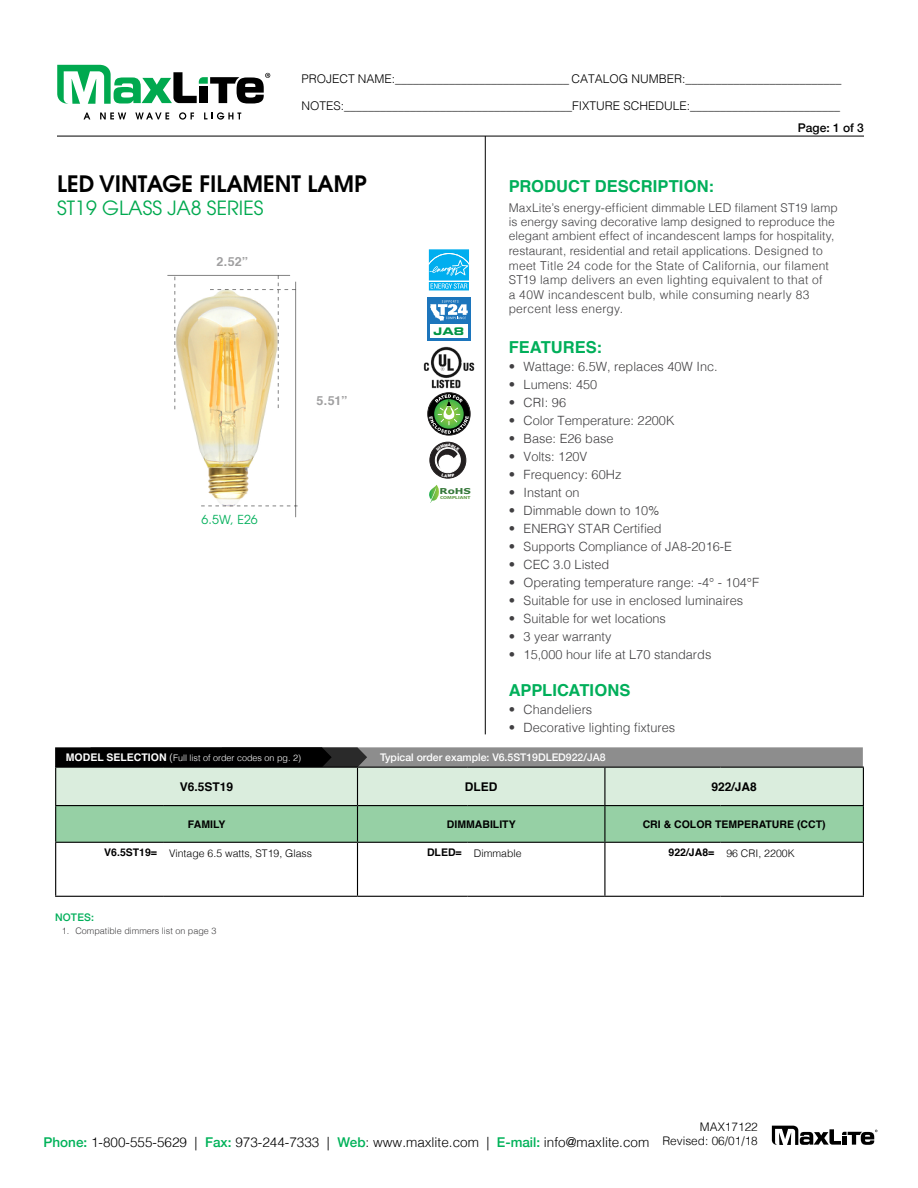
<style>
.page{position:relative;width:918px;height:1188px;background:#fff}
.page>*{position:absolute;margin:0;border:0;box-sizing:border-box;transform-origin:0 0}
.t1{font:600 22.5px "Avant Garde";color:#000}
.t2{font:19.5px "Avant Garde";color:#00a94f}
.t3{font:700 16.5px "Helvetica";letter-spacing:.005em;color:#00af5a}
.t4{font:300 13.5px "Helvetica";color:#000}
.t5{font:300 12.75px "Helvetica";color:#414042}
.t6{font:700 12.6px "Helvetica";color:#414042}
.t7{font:12.3px "Avant Garde";color:#00af5a}
.t8{font:300 12.15px/14.5px "Helvetica";letter-spacing:.025em;color:#414042}
.t9{font:300 12px/14.4px "Helvetica";letter-spacing:.005em;color:#414042}
.t10{font:300 12px "Helvetica";color:#000}
.t11{font:700 12px "Helvetica";color:#000}
.t12{font:500 12px "Helvetica Neue";color:#000}
.t13{font:300 11.85px/14.2px "Helvetica";color:#000;text-align:right}
.t14{font:300 10.5px "Helvetica";color:#000}
.t15{font:700 10.5px "Helvetica";color:#000}
.t16{font:500 10.5px "Helvetica Neue";color:#fff}
.t17{font:500 10.5px "Helvetica Neue";letter-spacing:.015em;color:#00af5a}
.t18{font:10.5px "Eurostile Bold Extended Two";color:#009444}
.t19{font:300 9px "Helvetica";color:#fff}
.t20{font:300 9px "Helvetica";color:#414042}
.t21{font:700 8.1px "Verdana";color:#36783a;scale:1.28 1}
.t22{font:700 4.35px "Myriad";color:#5d9942;scale:1.28 1}
.s1{font-size:12.15px}
.s2{font-weight:700;font-size:10.5px}
.s3{font-size:10.5px}
.s4{font-weight:700}
.s5{font-family:"Helvetica Neue";font-weight:500;color:#00b259}
</style>
<div class="page">
<svg style="left:84px;top:112px;width:6px;height:7px"></svg>
<svg style="left:100px;top:112px;width:26px;height:7px"></svg>
<svg style="left:135px;top:112px;width:34px;height:7px"></svg>
<svg style="left:179px;top:112px;width:15px;height:8px"></svg>
<svg style="left:204px;top:112px;width:37px;height:8px"></svg>
<svg style="left:57px;top:65px;width:213px;height:39px"></svg>
<hr style="left:57px;top:136px;width:807px;height:1px;background:#000">
<svg style="left:772px;top:1126px;width:106px;height:19px"></svg>
<img style="left:174px;top:282px;width:124px;height:232px">
<hr style="left:485px;top:136px;width:1px;height:598px;background:#000">
<svg style="left:55px;top:747px;width:808px;height:95px;background:#a3c0a9"></svg>
<hr style="left:55px;top:843px;width:1px;height:53px;background:#000">
<hr style="left:604px;top:843px;width:1px;height:53px;background:#000">
<hr style="left:863px;top:843px;width:1px;height:53px;background:#000">
<hr style="left:55px;top:896px;width:108px;height:1px;background:#000">
<hr style="left:163px;top:896px;width:195px;height:1px;background:#000">
<hr style="left:358px;top:896px;width:110px;height:1px;background:#000">
<hr style="left:468px;top:896px;width:137px;height:1px;background:#000">
<hr style="left:605px;top:896px;width:115px;height:1px;background:#000">
<hr style="left:720px;top:896px;width:144px;height:1px;background:#000">
<hr style="left:604px;top:806px;width:1px;height:36px;background:#000">
<hr style="left:358px;top:842px;width:110px;height:1px;background:#000">
<hr style="left:468px;top:842px;width:137px;height:1px;background:#000">
<hr style="left:605px;top:842px;width:115px;height:1px;background:#000">
<hr style="left:720px;top:842px;width:144px;height:1px;background:#000">
<hr style="left:358px;top:767px;width:110px;height:1px;background:#000">
<hr style="left:468px;top:767px;width:137px;height:1px;background:#000">
<hr style="left:358px;top:805px;width:110px;height:1px;background:#000">
<hr style="left:468px;top:805px;width:137px;height:1px;background:#000">
<hr style="left:605px;top:767px;width:115px;height:1px;background:#000">
<hr style="left:604px;top:768px;width:1px;height:37px;background:#000">
<hr style="left:720px;top:767px;width:144px;height:1px;background:#000">
<hr style="left:605px;top:805px;width:115px;height:1px;background:#000">
<hr style="left:720px;top:805px;width:144px;height:1px;background:#000">
<hr style="left:55px;top:806px;width:1px;height:36px;background:#000">
<hr style="left:55px;top:842px;width:108px;height:1px;background:#000">
<hr style="left:163px;top:842px;width:195px;height:1px;background:#000">
<hr style="left:55px;top:767px;width:108px;height:1px;background:#000">
<hr style="left:55px;top:768px;width:1px;height:37px;background:#000">
<hr style="left:163px;top:767px;width:195px;height:1px;background:#000">
<hr style="left:55px;top:805px;width:108px;height:1px;background:#000">
<hr style="left:163px;top:805px;width:195px;height:1px;background:#000">
<hr style="left:357px;top:843px;width:1px;height:53px;background:#000">
<hr style="left:863px;top:806px;width:1px;height:36px;background:#000">
<hr style="left:863px;top:768px;width:1px;height:37px;background:#000">
<hr style="left:357px;top:806px;width:1px;height:36px;background:#000">
<hr style="left:357px;top:768px;width:1px;height:37px;background:#000">
<hr style="left:295px;top:282px;width:1px;height:235px;background:#000">
<hr style="left:167px;top:275px;width:123px;height:1px;background:#000">
<svg style="left:210px;top:275px;width:86px;height:133px"></svg>
<svg style="left:174px;top:277px;width:1px;height:132px"></svg>
<svg style="left:201px;top:505px;width:97px;height:1px"></svg>
<div style="left:430px;top:442px;width:36px;height:36px;background:#231f20;border-radius:50%"></div>
<div style="left:430px;top:442px;width:36px;height:36px;border:1px solid #231f20;border-radius:50%"></div>
<div style="left:435px;top:448px;width:25px;height:25px;border:1px solid #fff;border-radius:50%"></div>
<svg style="left:429px;top:485px;width:10px;height:18px"></svg>
<img style="left:423px;top:346px;width:52px;height:43px">
<svg style="left:428px;top:249px;width:41px;height:42px;background:#36bff2"></svg>
<div style="left:427px;top:297px;width:43px;height:43px;background:#1c75bc"></div>
<svg style="left:430px;top:300px;width:38px;height:21px"></svg>
<div style="left:430px;top:324px;width:38px;height:13px;background:#fff"></div>
<div style="left:428px;top:393px;width:42px;height:42px;border:1px solid #232020;border-radius:50%"></div>
<svg style="left:429px;top:394px;width:40px;height:40px;background:#698960"></svg>
<svg style="left:436px;top:443px;width:24px;height:34px"></svg>
<p class="t10" style="left:301px;top:69px;width:542px">PROJECT NAME:_____________________________ CATALOG NUMBER:__________________________</p>
<p class="t10" style="left:301px;top:96px;width:540px">NOTES:______________________________________FIXTURE SCHEDULE:_________________________</p>
<h1 class="t1" style="left:57px;top:169px;width:311px">LED VINTAGE FILAMENT LAMP</h1>
<h2 class="t2" style="left:57px;top:197px;width:208px">ST19 GLASS JA8 SERIES</h2>
<p class="t6" style="left:216px;top:251px;width:33px">2.52”</p>
<p class="t7" style="left:202px;top:512px;width:58px">6.5W, E26</p>
<p class="t6" style="left:317px;top:391px;width:32px">5.51”</p>
<p class="t18" style="left:433px;top:324px;width:32px">JA8</p>
<p class="t21" style="left:440px;top:486px;width:26px">RoHS</p>
<p class="t22" style="left:440px;top:495px;width:25px">COMPLIANT</p>
<p class="t12" style="left:798px;top:118px;width:68px">Page: 1 of 3</p>
<p class="t3" style="left:509px;top:173px;width:207px">PRODUCT DESCRIPTION:</p>
<p class="t9" style="left:509px;top:199px;width:331px">MaxLite’s energy-efficient dimmable LED filament ST19 lamp is energy saving decorative lamp designed to reproduce the elegant ambient effect of incandescent lamps for hospitality, restaurant, residential and retail applications. <span class="s1">Designed to</span></p>
<p class="t8" style="left:509px;top:257px;width:322px">meet Title 24 code for the State of California, our filament ST19 lamp delivers an even lighting equivalent to that of a 40W incandescent bulb, while consuming nearly 83 percent less energy.</p>
<p class="t3" style="left:509px;top:333px;width:95px">FEATURES:</p>
<p class="t5" style="left:509px;top:355px;width:211px">• Wattage: 6.5W, replaces 40W Inc.</p>
<p class="t5" style="left:509px;top:373px;width:90px">• Lumens: 450</p>
<p class="t5" style="left:509px;top:391px;width:59px">• CRI: 96</p>
<p class="t5" style="left:509px;top:409px;width:167px">• Color Temperature: 2200K</p>
<p class="t5" style="left:509px;top:427px;width:106px">• Base: E26 base</p>
<p class="t5" style="left:509px;top:445px;width:80px">• Volts: 120V</p>
<p class="t5" style="left:509px;top:463px;width:114px">• Frequency: 60Hz</p>
<p class="t5" style="left:509px;top:481px;width:72px">• Instant on</p>
<p class="t5" style="left:509px;top:499px;width:152px">• Dimmable down to 10%</p>
<p class="t5" style="left:509px;top:517px;width:155px">• ENERGY STAR Certified</p>
<p class="t5" style="left:509px;top:535px;width:225px">• Supports Compliance of JA8-2016-E</p>
<p class="t5" style="left:509px;top:553px;width:102px">• CEC 3.0 Listed</p>
<p class="t5" style="left:509px;top:571px;width:252px">• Operating temperature range: -4° - 104°F</p>
<p class="t5" style="left:509px;top:589px;width:236px">• Suitable for use in enclosed luminaires</p>
<p class="t5" style="left:509px;top:607px;width:159px">• Suitable for wet locations</p>
<p class="t5" style="left:509px;top:625px;width:104px">• 3 year warranty</p>
<p class="t5" style="left:509px;top:643px;width:204px">• 15,000 hour life at L70 standards</p>
<p class="t3" style="left:509px;top:677px;width:123px">APPLICATIONS</p>
<p class="t5" style="left:509px;top:699px;width:85px">• Chandeliers</p>
<p class="t5" style="left:509px;top:717px;width:168px">• Decorative lighting fixtures</p>
<p class="t19" style="left:66px;top:750px;width:237px"><span class="s2">MODEL SELECTION</span> <span class="s3">(</span>Full list of order codes on pg. 2)</p>
<p class="t16" style="left:380px;top:749px;width:227px">Typical order example: V6.5ST19DLED922/JA8</p>
<p class="t11" style="left:180px;top:777px;width:55px">V6.5ST19</p>
<p class="t11" style="left:465px;top:777px;width:34px">DLED</p>
<p class="t11" style="left:711px;top:777px;width:47px">922/JA8</p>
<p class="t15" style="left:188px;top:816px;width:39px">FAMILY</p>
<p class="t15" style="left:447px;top:816px;width:70px">DIMMABILITY</p>
<p class="t15" style="left:643px;top:816px;width:184px">CRI &amp; COLOR TEMPERATURE (CCT)</p>
<p class="t14" style="left:104px;top:844px;width:209px"><span class="s4">V6.5ST19=</span> Vintage 6.5 watts, ST19, Glass</p>
<p class="t14" style="left:427px;top:844px;width:96px"><span class="s4">DLED=</span> Dimmable</p>
<p class="t14" style="left:669px;top:844px;width:128px"><span class="s4">922/JA8=</span> 96 CRI, 2200K</p>
<p class="t17" style="left:55px;top:908px;width:40px">NOTES:</p>
<p class="t20" style="left:62px;top:923px;width:156px">1. Compatible dimmers list on page 3</p>
<p class="t4" style="left:44px;top:1130px;width:607px"><span class="s5">Phone:</span> 1-800-555-5629 | <span class="s5">Fax:</span> 973-244-7333 | <span class="s5">Web</span>: www.maxlite.com | <span class="s5">E-mail:</span> info@maxlite.com</p>
<p class="t13" style="left:662px;top:1118px;width:97px">MAX17122<br>Revised: 06/01/18</p>
</div>
